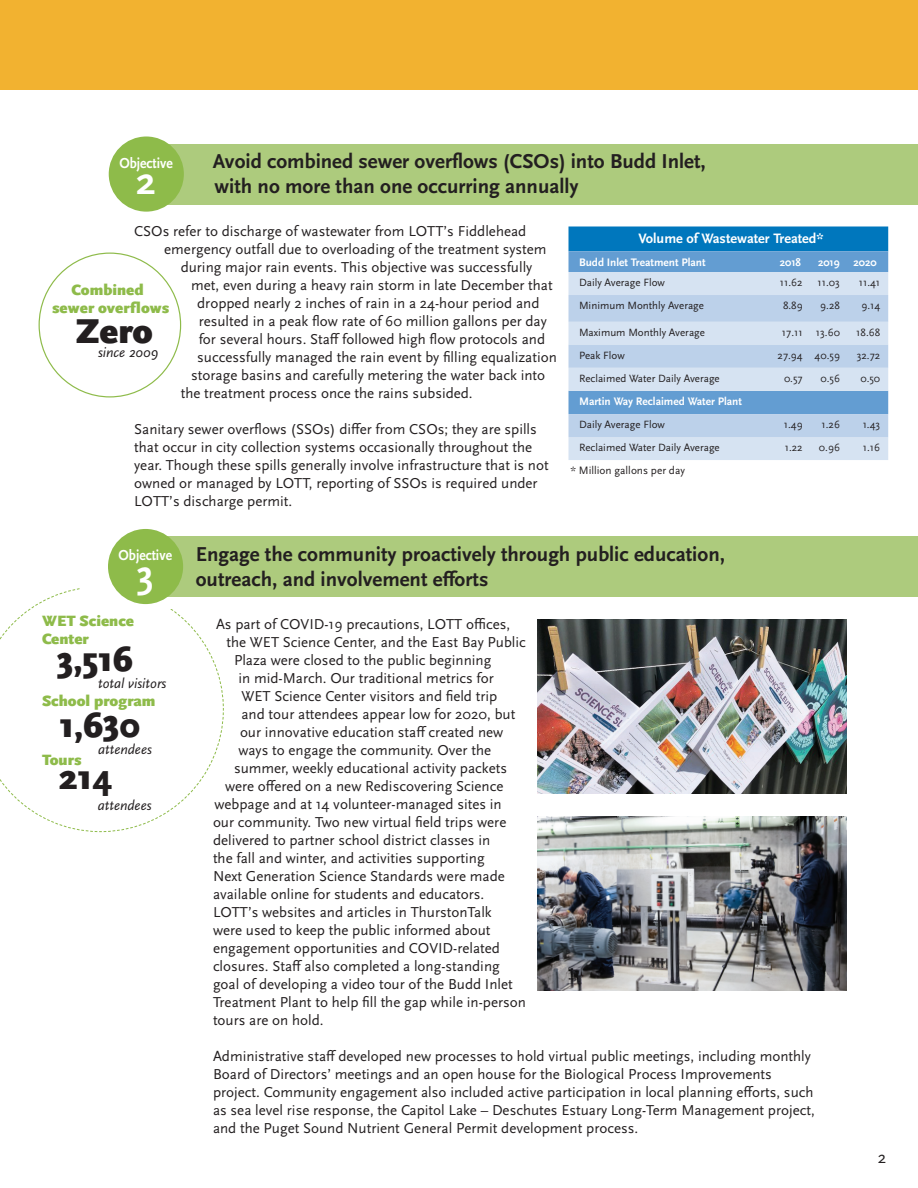
<style>
.page{position:relative;width:918px;height:1188px;background:#fff}
.page>*{position:absolute;margin:0;border:0;box-sizing:border-box;transform-origin:0 0}
.t1{font:700 39.75px "Scala Sans OT";color:#fff}
.t2{font:900 36px "Scala Sans OT";color:#231f20;scale:.92 1}
.t3{font:900 36px "Scala Sans OT";color:#231f20}
.t4{font:700 21px/25.2px "Scala Sans OT";color:#231f20}
.t5{font:17.25px "Scala Sans OT";color:#231f20}
.t6{font:900 15.6px "Scala Sans OT";color:#8ebb4a}
.t7{font:700 15.15px "Scala Sans OT";color:#fff;scale:.9 1}
.t8{font:15px/18px "Scala Sans OT";color:#231f20}
.t9{font:italic 14.4px "Scala Sans OT";color:#231f20}
.t10{font:700 14.25px "Scala Sans OT";color:#fff}
.t11{font:700 11.4px "Scala Sans OT";color:#fff}
.t12{font:700 11.4px "Scala Sans OT";color:#fff;scale:.96 1}
.t13{font:11.25px "Scala Sans OT";color:#231f20}
.t14{font:10.95px "Scala Sans OT";color:#231f20}
</style>
<div class="page">
<svg style="left:0;top:588px;width:224px;height:245px"></svg>
<div style="left:81px;top:565px;width:130px;height:44px;background:#fff"></div>
<div style="left:0;top:0;width:918px;height:90px;background:#f2b230"></div>
<div style="left:136px;top:144px;width:782px;height:61px;background:#adcb7d"></div>
<div style="left:109px;top:137px;width:75px;height:75px;background:#8ebb4a;border-radius:50%"></div>
<div style="left:135px;top:536px;width:783px;height:61px;background:#adcb7d"></div>
<div style="left:108px;top:529px;width:75px;height:75px;background:#8ebb4a;border-radius:50%"></div>
<div style="left:568px;top:226px;width:320px;height:25px;background:#0077bd"></div>
<div style="left:568px;top:251px;width:320px;height:21px;background:#639dd2"></div>
<div style="left:568px;top:272px;width:320px;height:188px;background:#d6e3f2"></div>
<svg style="left:568px;top:295px;width:320px;height:142px;background:#b6cee8"></svg>
<img style="left:537px;top:619px;width:310px;height:174px">
<img style="left:537px;top:816px;width:310px;height:174px">
<p class="t4" style="left:213px;top:148px;width:494px">Avoid combined sewer overflows (CSOs) into Budd Inlet, with no more than one occurring annually</p>
<p class="t8" style="left:134px;top:222px;width:394px">CSOs refer to discharge of wastewater from LOTT’s Fiddlehead</p>
<p class="t8" style="left:164px;top:240px;width:384px">emergency outfall due to overloading of the treatment system</p>
<p class="t8" style="left:181px;top:258px;width:353px">during major rain events. This objective was successfully</p>
<p class="t8" style="left:191px;top:276px;width:363px">met, even during a heavy rain storm in late December that</p>
<p class="t8" style="left:197px;top:294px;width:344px">dropped nearly 2 inches of rain in a 24-hour period and</p>
<p class="t8" style="left:199px;top:312px;width:350px">resulted in a peak flow rate of 60 million gallons per day</p>
<p class="t8" style="left:199px;top:330px;width:348px">for several hours. Staff followed high flow protocols and</p>
<p class="t8" style="left:197px;top:348px;width:361px">successfully managed the rain event by filling equalization</p>
<p class="t8" style="left:191px;top:366px;width:355px">storage basins and carefully metering the water back into</p>
<p class="t8" style="left:181px;top:384px;width:294px">the treatment process once the rains subsided.</p>
<p class="t8" style="left:134px;top:420px;width:416px">Sanitary sewer overflows (SSOs) differ from CSOs; they are spills that occur in city collection systems occasionally throughout the year. Though these spills generally involve infrastructure that is not owned or managed by LOTT, reporting of SSOs is required under LOTT’s discharge permit.</p>
<p class="t7" style="left:119px;top:547px;width:61px">Objective</p>
<p class="t1" style="left:137px;top:552px;width:19px">3</p>
<p class="t7" style="left:119px;top:154px;width:61px">Objective</p>
<p class="t1" style="left:136px;top:159px;width:21px">2</p>
<p class="t10" style="left:638px;top:231px;width:187px">Volume of Wastewater Treated*</p>
<p class="t11" style="left:579px;top:256px;width:128px">Budd Inlet Treatment Plant</p>
<p class="t12" style="left:780px;top:256px;width:24px">2018</p>
<p class="t12" style="left:818px;top:256px;width:24px">2019</p>
<p class="t12" style="left:853px;top:256px;width:26px">2020</p>
<p class="t14" style="left:579px;top:277px;width:87px">Daily Average Flow</p>
<p class="t14" style="left:780px;top:277px;width:24px">11.62</p>
<p class="t14" style="left:818px;top:277px;width:24px">11.03</p>
<p class="t14" style="left:859px;top:277px;width:23px">11.41</p>
<p class="t14" style="left:579px;top:300px;width:127px">Minimum Monthly Average</p>
<p class="t14" style="left:783px;top:300px;width:21px">8.89</p>
<p class="t14" style="left:820px;top:300px;width:21px">9.28</p>
<p class="t14" style="left:861px;top:300px;width:20px">9.14</p>
<p class="t14" style="left:579px;top:327px;width:128px">Maximum Monthly Average</p>
<p class="t14" style="left:782px;top:327px;width:22px">17.11</p>
<p class="t14" style="left:816px;top:327px;width:26px">13.60</p>
<p class="t14" style="left:856px;top:327px;width:26px">18.68</p>
<p class="t14" style="left:579px;top:350px;width:47px">Peak Flow</p>
<p class="t14" style="left:778px;top:350px;width:27px">27.94</p>
<p class="t14" style="left:815px;top:350px;width:27px">40.59</p>
<p class="t14" style="left:857px;top:350px;width:25px">32.72</p>
<p class="t14" style="left:579px;top:373px;width:142px">Reclaimed Water Daily Average</p>
<p class="t14" style="left:784px;top:373px;width:20px">0.57</p>
<p class="t14" style="left:820px;top:373px;width:21px">0.56</p>
<p class="t14" style="left:860px;top:373px;width:21px">0.50</p>
<p class="t11" style="left:579px;top:395px;width:164px">Martin Way Reclaimed Water Plant</p>
<p class="t14" style="left:579px;top:419px;width:87px">Daily Average Flow</p>
<p class="t14" style="left:784px;top:419px;width:20px">1.49</p>
<p class="t14" style="left:822px;top:419px;width:20px">1.26</p>
<p class="t14" style="left:863px;top:419px;width:19px">1.43</p>
<p class="t14" style="left:579px;top:442px;width:142px">Reclaimed Water Daily Average</p>
<p class="t14" style="left:785px;top:442px;width:19px">1.22</p>
<p class="t14" style="left:819px;top:442px;width:22px">0.96</p>
<p class="t14" style="left:863px;top:442px;width:19px">1.16</p>
<p class="t6" style="left:72px;top:281px;width:74px">Combined</p>
<p class="t6" style="left:52px;top:299px;width:119px">sewer overflows</p>
<p class="t3" style="left:76px;top:311px;width:79px">Zero</p>
<p class="t9" style="left:98px;top:345px;width:62px">since 2009</p>
<p class="t13" style="left:570px;top:464px;width:116px">* Million gallons per day</p>
<p class="t4" style="left:196px;top:542px;width:531px">Engage the community proactively through public education, outreach, and involvement efforts</p>
<p class="t8" style="left:216px;top:616px;width:296px">As part of COVID-19 precautions, LOTT offices,</p>
<p class="t8" style="left:226px;top:634px;width:301px">the WET Science Center, and the East Bay Public</p>
<p class="t8" style="left:234px;top:652px;width:259px">Plaza were closed to the public beginning</p>
<p class="t8" style="left:238px;top:670px;width:257px">in mid-March. Our traditional metrics for</p>
<p class="t8" style="left:242px;top:688px;width:257px">WET Science Center visitors and field trip</p>
<p class="t8" style="left:242px;top:706px;width:275px">and tour attendees appear low for 2020, but</p>
<p class="t8" style="left:240px;top:724px;width:265px">our innovative education staff created new</p>
<p class="t8" style="left:238px;top:742px;width:254px">ways to engage the community. Over the</p>
<p class="t8" style="left:234px;top:760px;width:275px">summer, weekly educational activity packets</p>
<p class="t8" style="left:225px;top:778px;width:280px">were offered on a new Rediscovering Science</p>
<p class="t8" style="left:214px;top:796px;width:289px">webpage and at 14 volunteer-managed sites in</p>
<p class="t8" style="left:213px;top:814px;width:295px">our community. Two new virtual field trips were</p>
<p class="t8" style="left:213px;top:832px;width:279px">delivered to partner school district classes in</p>
<p class="t8" style="left:213px;top:850px;width:273px">the fall and winter, and activities supporting</p>
<p class="t8" style="left:213px;top:868px;width:293px">Next Generation Science Standards were made</p>
<p class="t8" style="left:213px;top:886px;width:273px">available online for students and educators.</p>
<p class="t8" style="left:213px;top:904px;width:280px">LOTT’s websites and articles in ThurstonTalk</p>
<p class="t8" style="left:213px;top:922px;width:279px">were used to keep the public informed about</p>
<p class="t8" style="left:213px;top:940px;width:288px">engagement opportunities and COVID-related</p>
<p class="t8" style="left:213px;top:958px;width:288px">closures. Staff also completed a long-standing</p>
<p class="t8" style="left:213px;top:976px;width:301px">goal of developing a video tour of the Budd Inlet</p>
<p class="t8" style="left:213px;top:994px;width:315px">Treatment Plant to help fill the gap while in-person</p>
<p class="t8" style="left:213px;top:1012px;width:112px">tours are on hold.</p>
<p class="t8" style="left:213px;top:1048px;width:603px">Administrative staff developed new processes to hold virtual public meetings, including monthly Board of Directors’ meetings and an open house for the Biological Process Improvements project. Community engagement also included active participation in local planning efforts, such as sea level rise response, the Capitol Lake – Deschutes Estuary Long-Term Management project, and the Puget Sound Nutrient General Permit development process.</p>
<p class="t6" style="left:42px;top:612px;width:94px">WET Science</p>
<p class="t6" style="left:42px;top:630px;width:48px">Center</p>
<p class="t2" style="left:57px;top:638px;width:84px">3,516</p>
<p class="t2" style="left:59px;top:705px;width:90px">1,630</p>
<p class="t9" style="left:98px;top:676px;width:70px">total visitors</p>
<p class="t6" style="left:42px;top:692px;width:115px">School program</p>
<p class="t9" style="left:98px;top:741px;width:55px">attendees</p>
<p class="t6" style="left:42px;top:751px;width:41px">Tours</p>
<p class="t2" style="left:59px;top:757px;width:59px">214</p>
<p class="t9" style="left:98px;top:797px;width:55px">attendees</p>
<p class="t5" style="left:878px;top:1148px;width:10px">2</p>
</div>
